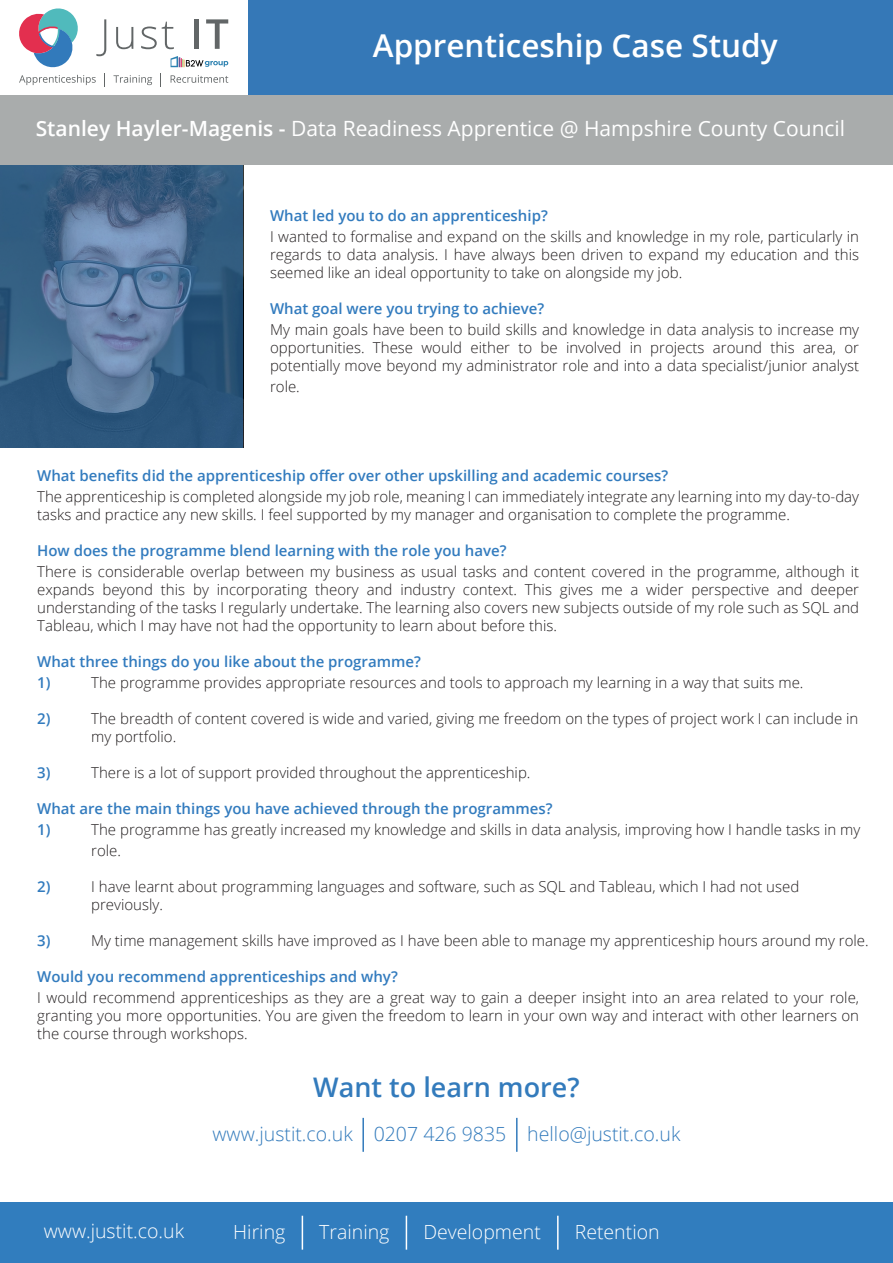
<style>
.page{position:relative;width:893px;height:1263px;background:#fff}
.page>*{position:absolute;margin:0;border:0;box-sizing:border-box;transform-origin:0 0}
.t1{font:600 31.5px "Open Sans";color:#fff}
.t2{font:600 27px "Open Sans";color:#337bbc}
.t3{font:21px "Open Sans";color:#fff}
.t4{font:300 19.5px "Open Sans";color:#fff}
.t5{font:300 19.5px "Open Sans";color:#337bbc}
.t6{font:300 15px/18px "Open Sans";color:#231f20;text-align:justify}
.t7{font:600 15px/21px "Open Sans";color:#327bbe}
.s1{font-weight:600}
</style>
<div class="page">
<div style="left:247px;top:0;width:646px;height:95px;background:#3578b7"></div>
<svg style="left:171px;top:75px;width:57px;height:8px"></svg>
<svg style="left:113px;top:75px;width:39px;height:10px"></svg>
<svg style="left:19px;top:75px;width:77px;height:10px"></svg>
<svg style="left:104px;top:73px;width:1px;height:13px"></svg>
<svg style="left:171px;top:56px;width:57px;height:11px"></svg>
<svg style="left:96px;top:19px;width:10px;height:37px"></svg>
<svg style="left:116px;top:27px;width:17px;height:22px"></svg>
<svg style="left:141px;top:22px;width:33px;height:27px"></svg>
<div style="left:194px;top:19px;width:5px;height:30px;background:#626667"></div>
<svg style="left:206px;top:19px;width:22px;height:30px"></svg>
<svg style="left:19px;top:8px;width:59px;height:60px"></svg>
<hr style="left:516px;top:1118px;width:2px;height:34px;background:#337bbc">
<hr style="left:362px;top:1118px;width:2px;height:34px;background:#337bbc">
<svg style="left:0;top:164px;width:243px;height:283px;background:#41668b"></svg>
<div style="left:0;top:95px;width:893px;height:69px;background:#a9acac"></div>
<div style="left:0;top:1202px;width:893px;height:61px;background:#317dbe"></div>
<hr style="left:557px;top:1216px;width:2px;height:33px;background:#fff">
<hr style="left:406px;top:1216px;width:1px;height:33px;background:#fff">
<hr style="left:302px;top:1216px;width:1px;height:33px;background:#fff">
<h1 class="t1" style="left:373px;top:23px;width:406px">Apprenticeship Case Study</h1>
<h3 class="t3" style="left:36px;top:114px;width:811px"><span class="s1">Stanley Hayler-Magenis -</span> Data Readiness Apprentice @ Hampshire County Council</h3>
<p class="t7" style="left:270px;top:204px;width:279px">What led you to do an apprenticeship?</p>
<p class="t6" style="left:270px;top:227px;width:591px">I wanted to formalise and expand on the skills and knowledge in my role, particularly in regards to data analysis. I have always been driven to expand my education and this seemed like an ideal opportunity to take on alongside my job.</p>
<p class="t7" style="left:270px;top:297px;width:276px">What goal were you trying to achieve?</p>
<p class="t6" style="left:270px;top:320px;width:591px">My main goals have been to build skills and knowledge in data analysis to increase my opportunities. These would either to be involved in projects around this area, or potentially move beyond my administrator role and into a data specialist/junior analyst</p>
<p class="t6" style="left:270px;top:377px;width:31px">role.</p>
<p class="t7" style="left:37px;top:464px;width:633px">What benefits did the apprenticeship offer over other upskilling and academic courses?</p>
<p class="t6" style="left:37px;top:487px;width:823px">The apprenticeship is completed alongside my job role, meaning I can immediately integrate any learning into my day-to-day tasks and practice any new skills. I feel supported by my manager and organisation to complete the programme.</p>
<p class="t7" style="left:37px;top:539px;width:471px">How does the programme blend learning with the role you have?</p>
<p class="t6" style="left:37px;top:562px;width:823px">There is considerable overlap between my business as usual tasks and content covered in the programme, although it expands beyond this by incorporating theory and industry context. This gives me a wider perspective and deeper understanding of the tasks I regularly undertake. The learning also covers new subjects outside of my role such as SQL and Tableau, which I may have not had the opportunity to learn about before this.</p>
<p class="t7" style="left:37px;top:650px;width:385px">What three things do you like about the programme?<br>1)</p>
<p class="t6" style="left:91px;top:673px;width:714px">The programme provides appropriate resources and tools to approach my learning in a way that suits me.</p>
<p class="t7" style="left:37px;top:707px;width:15px">2)</p>
<p class="t6" style="left:91px;top:709px;width:769px">The breadth of content covered is wide and varied, giving me freedom on the types of project work I can include in my portfolio.</p>
<p class="t7" style="left:37px;top:761px;width:15px">3)</p>
<p class="t6" style="left:91px;top:763px;width:441px">There is a lot of support provided throughout the apprenticeship.</p>
<p class="t7" style="left:37px;top:797px;width:517px">What are the main things you have achieved through the programmes?<br>1)</p>
<p class="t6" style="left:91px;top:818px;width:771px;line-height:21px">The programme has greatly increased my knowledge and skills in data analysis, improving how I handle tasks in my role.</p>
<p class="t7" style="left:37px;top:875px;width:15px">2)</p>
<p class="t6" style="left:91px;top:877px;width:710px">I have learnt about programming languages and software, such as SQL and Tableau, which I had not used previously.</p>
<p class="t7" style="left:37px;top:929px;width:15px">3)</p>
<p class="t6" style="left:91px;top:931px;width:779px">My time management skills have improved as I have been able to manage my apprenticeship hours around my role.</p>
<p class="t7" style="left:37px;top:965px;width:362px">Would you recommend apprenticeships and why?</p>
<p class="t6" style="left:37px;top:988px;width:823px">I would recommend apprenticeships as they are a great way to gain a deeper insight into an area related to your role, granting you more opportunities. You are given the freedom to learn in your own way and interact with other learners on the course through workshops.</p>
<h2 class="t2" style="left:313px;top:1068px;width:268px">Want to learn more?</h2>
<h3 class="t5" style="left:213px;top:1120px;width:469px">www.justit.co.uk 0207 426 9835 hello@justit.co.uk</h3>
<h3 class="t4" style="left:44px;top:1218px;width:142px">www.justit.co.uk</h3>
<h3 class="t4" style="left:233px;top:1218px;width:54px">Hiring</h3>
<h3 class="t4" style="left:319px;top:1218px;width:72px">Training</h3>
<h3 class="t4" style="left:423px;top:1218px;width:119px">Development</h3>
<h3 class="t4" style="left:575px;top:1218px;width:86px">Retention</h3>
</div>
